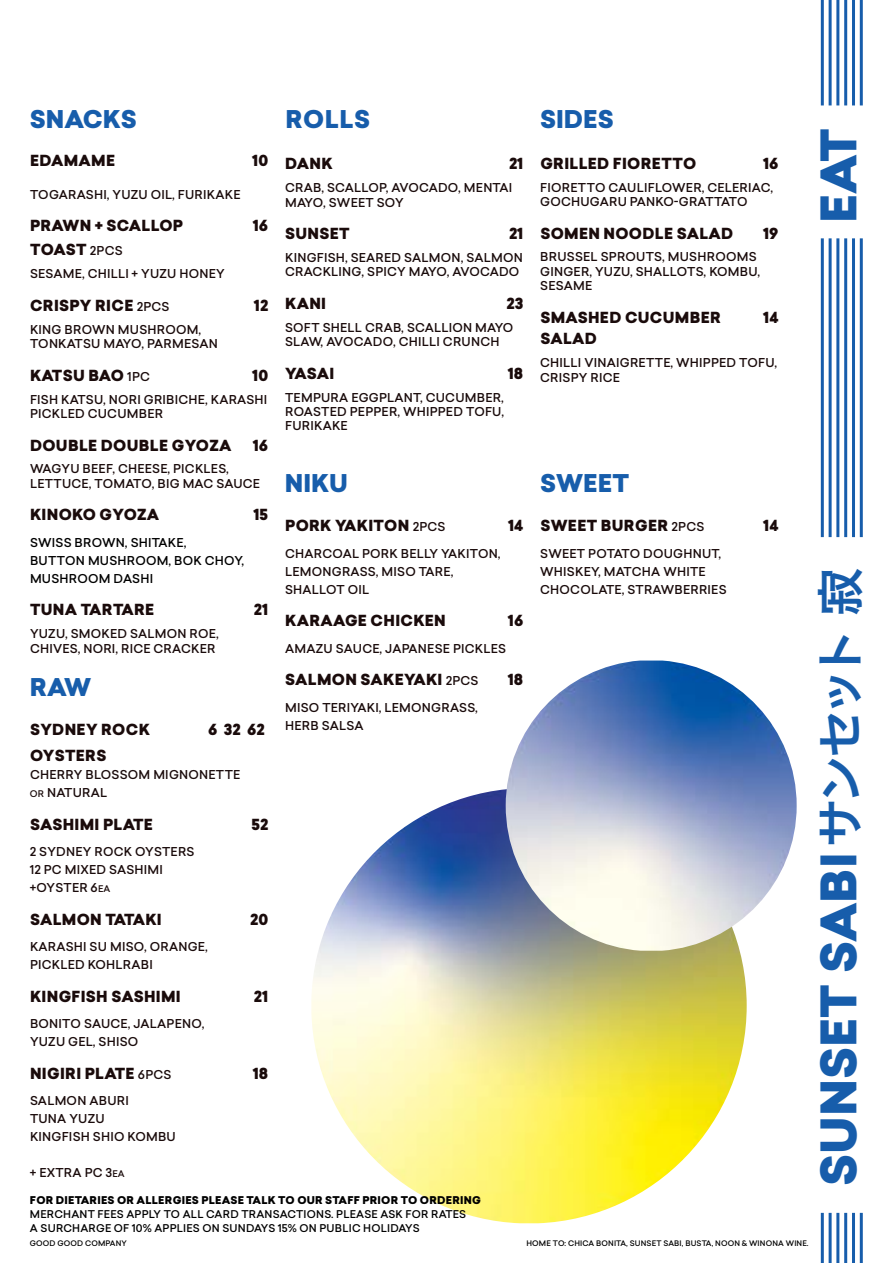
<style>
.page{position:relative;width:893px;height:1263px;background:#fff}
.page>*{position:absolute;margin:0;border:0;box-sizing:border-box;transform-origin:0 0}
.t1{font:900 48px "Sailec";color:#175dab}
.t2{font:900 24px "Sailec";color:#175dab}
.t3{font:900 15px "Sailec";letter-spacing:.02em;color:#1a0b0b}
.t4{font:900 15px "Sailec";color:#1a0b0b}
.t5{font:500 12px/14.4px "Sailec";letter-spacing:.02em;color:#1a0b0b}
.t6{font:500 12px/18px "Sailec";letter-spacing:.02em;color:#000}
.t7{font:500 10.5px/14px "Sailec";letter-spacing:.02em;color:#000}
.t8{font:900 10.5px "Sailec";letter-spacing:.02em;color:#000}
.t9{font:500 7.5px "Sailec";letter-spacing:.02em;color:#000}
.s1{font-weight:500;font-size:12px}
.s2{font-size:9px}
.s3{font-family:"Hira Kaku Pro W6";font-weight:400}
</style>
<div class="page">
<img style="left:311px;top:788px;width:436px;height:435px;border-radius:214px">
<hr style="left:821px;top:238px;width:3px;height:299px;background:#175dab">
<hr style="left:821px;top:1213px;width:3px;height:50px;background:#175dab">
<hr style="left:860px;top:238px;width:3px;height:299px;background:#175dab">
<hr style="left:860px;top:1213px;width:3px;height:50px;background:#175dab">
<hr style="left:852px;top:238px;width:3px;height:299px;background:#175dab">
<hr style="left:852px;top:1213px;width:3px;height:50px;background:#175dab">
<hr style="left:844px;top:238px;width:3px;height:299px;background:#175dab">
<hr style="left:844px;top:1213px;width:3px;height:50px;background:#175dab">
<hr style="left:836px;top:238px;width:3px;height:299px;background:#175dab">
<hr style="left:836px;top:1213px;width:3px;height:50px;background:#175dab">
<hr style="left:829px;top:238px;width:3px;height:299px;background:#175dab">
<hr style="left:829px;top:1213px;width:3px;height:50px;background:#175dab">
<hr style="left:821px;top:0;width:3px;height:105px;background:#175dab">
<hr style="left:860px;top:0;width:3px;height:105px;background:#175dab">
<hr style="left:852px;top:0;width:3px;height:105px;background:#175dab">
<hr style="left:844px;top:0;width:3px;height:105px;background:#175dab">
<hr style="left:836px;top:0;width:3px;height:105px;background:#175dab">
<hr style="left:829px;top:0;width:3px;height:105px;background:#175dab">
<img style="left:506px;top:660px;width:291px;height:291px;border-radius:140px">
<h2 class="t2" style="left:30px;top:101px;width:109px">SNACKS</h2>
<h2 class="t2" style="left:285px;top:101px;width:86px">ROLLS</h2>
<p class="t3" style="left:30px;top:150px;width:87px">EDAMAME</p>
<p class="t3" style="left:252px;top:150px;width:17px">10</p>
<p class="t5" style="left:30px;top:187px;width:212px">TOGARASHI, YUZU OIL, FURIKAKE</p>
<p class="t3" style="left:30px;top:215px;width:155px">PRAWN + SCALLOP</p>
<p class="t3" style="left:253px;top:215px;width:17px">16</p>
<p class="t3" style="left:30px;top:239px;width:94px">TOAST <span class="s1">2PCS</span></p>
<p class="t5" style="left:30px;top:267px;width:196px">SESAME, CHILLI + YUZU HONEY</p>
<p class="t3" style="left:30px;top:295px;width:141px">CRISPY RICE <span class="s1">2PCS</span></p>
<p class="t3" style="left:254px;top:295px;width:16px">12</p>
<p class="t5" style="left:30px;top:322px;width:189px">KING BROWN MUSHROOM,<br>TONKATSU MAYO, PARMESAN</p>
<p class="t4" style="left:30px;top:364px;width:121px">KATSU BAO <span class="s1">1PC</span></p>
<p class="t3" style="left:252px;top:364px;width:17px">10</p>
<p class="t5" style="left:30px;top:392px;width:239px">FISH KATSU, NORI GRIBICHE, KARASHI<br>PICKLED CUCUMBER</p>
<p class="t3" style="left:30px;top:434px;width:203px">DOUBLE DOUBLE GYOZA</p>
<p class="t3" style="left:253px;top:434px;width:17px">16</p>
<p class="t5" style="left:30px;top:462px;width:232px">WAGYU BEEF, CHEESE, PICKLES,<br>LETTUCE, TOMATO, BIG MAC SAUCE</p>
<p class="t3" style="left:30px;top:504px;width:131px">KINOKO GYOZA</p>
<p class="t3" style="left:253px;top:504px;width:16px">15</p>
<p class="t6" style="left:30px;top:533px;width:216px">SWISS BROWN, SHITAKE,<br>BUTTON MUSHROOM, BOK CHOY,<br>MUSHROOM DASHI</p>
<p class="t3" style="left:30px;top:599px;width:126px">TUNA TARTARE</p>
<p class="t3" style="left:254px;top:599px;width:16px">21</p>
<p class="t5" style="left:30px;top:627px;width:190px">YUZU, SMOKED SALMON ROE,<br>CHIVES, NORI, RICE CRACKER</p>
<h2 class="t2" style="left:30px;top:670px;width:63px">RAW</h2>
<p class="t3" style="left:30px;top:718px;width:121px">SYDNEY ROCK</p>
<p class="t3" style="left:208px;top:718px;width:58px">6 32 62</p>
<p class="t3" style="left:30px;top:745px;width:78px">OYSTERS</p>
<p class="t5" style="left:30px;top:766px;width:212px;line-height:18px">CHERRY BLOSSOM MIGNONETTE<br><span class="s2">OR</span> NATURAL</p>
<p class="t3" style="left:30px;top:813px;width:124px">SASHIMI PLATE</p>
<p class="t3" style="left:251px;top:813px;width:18px">52</p>
<p class="t5" style="left:30px;top:843px;width:166px;line-height:18px">2 SYDNEY ROCK OYSTERS<br>12 PC MIXED SASHIMI +OYSTER 6<span class="s2">EA</span></p>
<p class="t3" style="left:30px;top:908px;width:133px">SALMON TATAKI</p>
<p class="t3" style="left:250px;top:908px;width:20px">20</p>
<p class="t5" style="left:30px;top:938px;width:179px;line-height:18px">KARASHI SU MISO, ORANGE,<br>PICKLED KOHLRABI</p>
<p class="t3" style="left:30px;top:985px;width:152px">KINGFISH SASHIMI</p>
<p class="t3" style="left:254px;top:985px;width:16px">21</p>
<p class="t5" style="left:30px;top:1015px;width:176px;line-height:18px">BONITO SAUCE, JALAPENO,<br>YUZU GEL, SHISO</p>
<p class="t3" style="left:30px;top:1062px;width:143px">NIGIRI PLATE <span class="s1">6PCS</span></p>
<p class="t3" style="left:253px;top:1062px;width:17px">18</p>
<p class="t5" style="left:30px;top:1092px;width:147px;line-height:18px">SALMON ABURI<br>TUNA YUZU<br>KINGFISH SHIO KOMBU</p>
<p class="t5" style="left:30px;top:1166px;width:96px">+ EXTRA PC 3<span class="s2">EA</span></p>
<p class="t3" style="left:285px;top:153px;width:49px">DANK</p>
<p class="t3" style="left:509px;top:153px;width:16px">21</p>
<p class="t5" style="left:285px;top:181px;width:229px">CRAB, SCALLOP, AVOCADO, MENTAI<br>MAYO, SWEET SOY</p>
<p class="t3" style="left:285px;top:223px;width:66px">SUNSET</p>
<p class="t3" style="left:509px;top:223px;width:16px">21</p>
<p class="t5" style="left:285px;top:250px;width:239px">KINGFISH, SEARED SALMON, SALMON<br>CRACKLING, SPICY MAYO, AVOCADO</p>
<p class="t3" style="left:285px;top:293px;width:42px">KANI</p>
<p class="t3" style="left:506px;top:293px;width:18px">23</p>
<p class="t5" style="left:285px;top:320px;width:230px">SOFT SHELL CRAB, SCALLION MAYO<br>SLAW, AVOCADO, CHILLI CRUNCH</p>
<p class="t3" style="left:285px;top:362px;width:51px">YASAI</p>
<p class="t3" style="left:508px;top:362px;width:17px">18</p>
<p class="t5" style="left:285px;top:390px;width:220px;text-align:justify">TEMPURA EGGPLANT, CUCUMBER, ROASTED PEPPER, WHIPPED TOFU, FURIKAKE</p>
<h2 class="t2" style="left:285px;top:466px;width:65px">NIKU</h2>
<p class="t3" style="left:285px;top:515px;width:162px">PORK YAKITON <span class="s1">2PCS</span></p>
<p class="t3" style="left:508px;top:515px;width:17px">14</p>
<p class="t5" style="left:285px;top:544px;width:217px;line-height:18px">CHARCOAL PORK BELLY YAKITON,<br>LEMONGRASS, MISO TARE,<br>SHALLOT OIL</p>
<p class="t3" style="left:285px;top:610px;width:162px">KARAAGE CHICKEN</p>
<p class="t3" style="left:508px;top:610px;width:17px">16</p>
<p class="t5" style="left:285px;top:641px;width:222px">AMAZU SAUCE, JAPANESE PICKLES</p>
<p class="t3" style="left:285px;top:669px;width:195px">SALMON SAKEYAKI <span class="s1">2PCS</span></p>
<p class="t3" style="left:508px;top:669px;width:17px">18</p>
<p class="t5" style="left:285px;top:698px;width:194px;line-height:18px">MISO TERIYAKI, LEMONGRASS,<br>HERB SALSA</p>
<p class="t8" style="left:30px;top:1193px;width:452px">FOR DIETARIES OR ALLERGIES PLEASE TALK TO OUR STAFF PRIOR TO ORDERING</p>
<p class="t7" style="left:30px;top:1207px;width:438px">MERCHANT FEES APPLY TO ALL CARD TRANSACTIONS. PLEASE ASK FOR RATES<br>A SURCHARGE OF 10% APPLIES ON SUNDAYS 15% ON PUBLIC HOLIDAYS</p>
<h2 class="t2" style="left:540px;top:101px;width:75px">SIDES</h2>
<p class="t3" style="left:540px;top:152px;width:158px">GRILLED FIORETTO</p>
<p class="t3" style="left:763px;top:152px;width:17px">16</p>
<p class="t5" style="left:540px;top:180px;width:234px">FIORETTO CAULIFLOWER, CELERIAC,<br>GOCHUGARU PANKO-GRATTATO</p>
<p class="t3" style="left:540px;top:222px;width:194px">SOMEN NOODLE SALAD</p>
<p class="t3" style="left:763px;top:222px;width:17px">19</p>
<p class="t5" style="left:540px;top:250px;width:221px">BRUSSEL SPROUTS, MUSHROOMS<br>GINGER, YUZU, SHALLOTS, KOMBU,<br>SESAME</p>
<p class="t3" style="left:540px;top:306px;width:182px">SMASHED CUCUMBER</p>
<p class="t3" style="left:763px;top:306px;width:17px">14</p>
<p class="t3" style="left:540px;top:328px;width:58px">SALAD</p>
<p class="t5" style="left:540px;top:356px;width:238px">CHILLI VINAIGRETTE, WHIPPED TOFU,<br>CRISPY RICE</p>
<h2 class="t2" style="left:540px;top:466px;width:91px">SWEET</h2>
<p class="t3" style="left:540px;top:515px;width:165px">SWEET BURGER <span class="s1">2PCS</span></p>
<p class="t3" style="left:763px;top:515px;width:17px">14</p>
<p class="t5" style="left:540px;top:544px;width:188px;line-height:18px">SWEET POTATO DOUGHNUT,<br>WHISKEY, MATCHA WHITE<br>CHOCOLATE, STRAWBERRIES</p>
<p class="t9" style="left:30px;top:1237px;width:99px">GOOD GOOD COMPANY</p>
<p class="t9" style="left:526px;top:1237px;width:284px">HOME TO: CHICA BONITA, SUNSET SABI, BUSTA, NOON &amp; WINONA WINE.</p>
<h1 class="t1" style="left:804px;top:223px;width:96px;rotate:-90deg">EAT</h1>
<h1 class="t1" style="left:804px;top:1185px;width:619px;rotate:-90deg">SUNSET SABI<span class="s3">サンセット 寂</span></h1>
</div>
